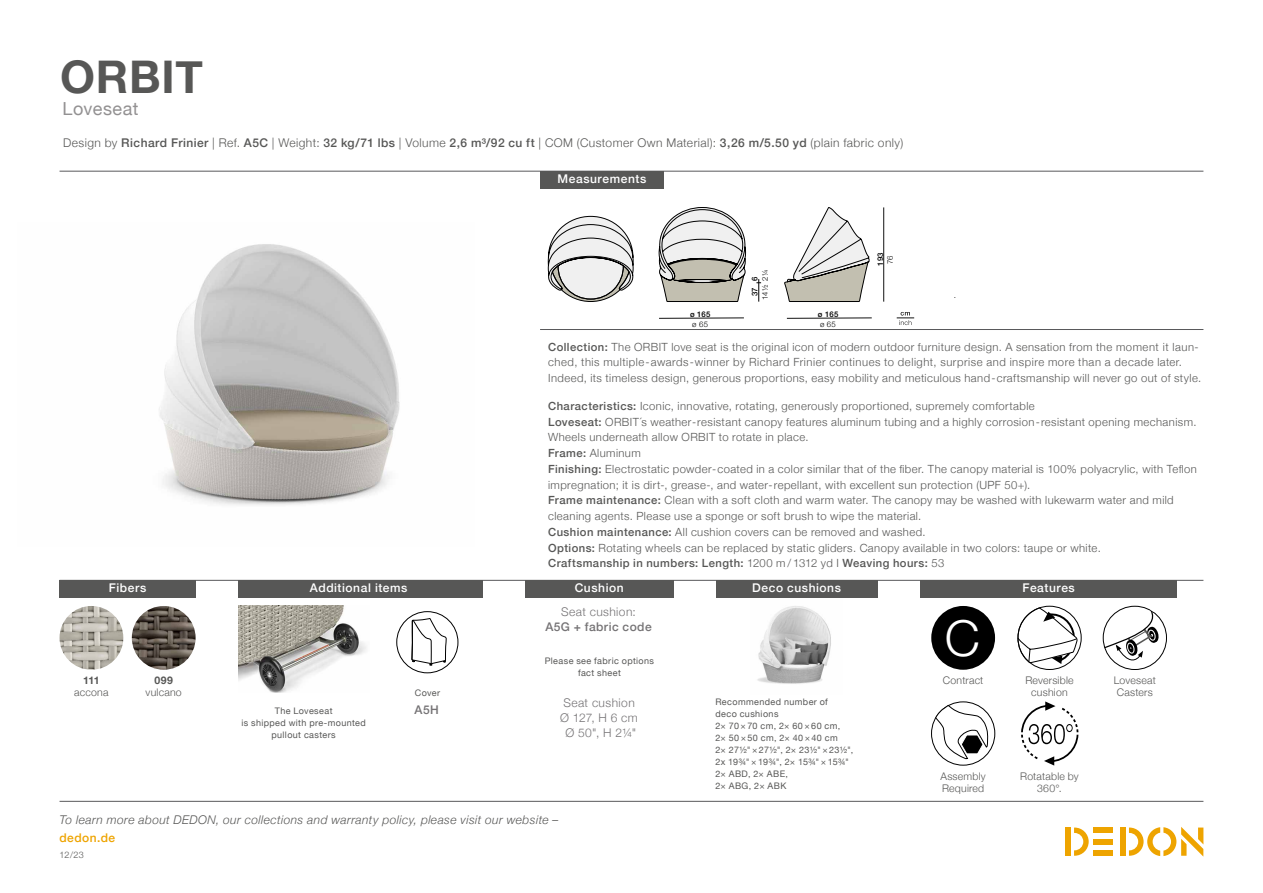
<style>
.page{position:relative;width:1263px;height:893px;background:#fff}
.page>*{position:absolute;margin:0;border:0;box-sizing:border-box;transform-origin:0 0}
.t1{font:300 49.8px "Helvetica Neue LT";color:#fff}
.t2{font:700 45px "Helvetica Neue";letter-spacing:.015em;color:#575756}
.t3{font:18px "Helvetica Neue";letter-spacing:.025em;color:#939192}
.t4{font:300 12px "Helvetica Neue";letter-spacing:.035em;color:#575756}
.t5{font:italic 300 12px "Helvetica Neue";letter-spacing:.035em;color:#575756}
.t6{font:500 12px "Helvetica Neue";letter-spacing:.045em;color:#fff}
.t7{font:300 12px/15px "Helvetica Neue";letter-spacing:.035em;color:#757375;text-align:center}
.t8{font:500 12px "Helvetica Neue";letter-spacing:.035em;color:#757375}
.t9{font:500 12px "Helvetica Neue";letter-spacing:.035em;color:#eea400}
.t10{font:300 11.25px/15.8px "Helvetica Neue";letter-spacing:.04em;color:#575756}
.t11{font:300 10.5px/12px "Helvetica Neue";letter-spacing:.02em;color:#575756}
.t12{font:700 10.5px "Helvetica Neue";letter-spacing:-.005em;color:#575756}
.t13{font:9px/12px "Helvetica Neue";letter-spacing:.045em;color:#575756;text-align:center}
.t14{font:300 9px "Helvetica Neue";color:#575756}
.t15{font:500 7.8px "Helvetica Neue";letter-spacing:.035em;color:#000}
.t16{font:300 7.8px "Helvetica Neue";letter-spacing:.015em;color:#000}
.s1{font-weight:500}
</style>
<div class="page">
<div style="left:1120px;top:827px;width:5px;height:29px;background:#eea400"></div>
<div style="left:1094px;top:827px;width:19px;height:6px;background:#eea400"></div>
<div style="left:1094px;top:850px;width:19px;height:6px;background:#eea400"></div>
<div style="left:1094px;top:839px;width:19px;height:5px;background:#eea400"></div>
<svg style="left:1074px;top:827px;width:15px;height:29px"></svg>
<div style="left:1065px;top:827px;width:6px;height:29px;background:#eea400"></div>
<svg style="left:1129px;top:827px;width:74px;height:29px"></svg>
<hr style="left:60px;top:801px;width:1143px;height:1px;background:#59595b">
<hr style="left:60px;top:580px;width:1143px;height:1px;background:#59595b">
<hr style="left:60px;top:171px;width:1143px;height:1px;background:#59595b">
<hr style="left:540px;top:329px;width:663px;height:1px;background:#59595b">
<div style="left:540px;top:171px;width:124px;height:17px;background:#575756"></div>
<div style="left:60px;top:580px;width:136px;height:17px;background:#575756"></div>
<img style="left:132px;top:606px;width:64px;height:64px;border-radius:32px">
<img style="left:60px;top:606px;width:63px;height:64px;border-radius:32px">
<div style="left:920px;top:580px;width:257px;height:17px;background:#575756"></div>
<svg style="left:1103px;top:606px;width:57px;height:64px"></svg>
<svg style="left:1018px;top:607px;width:61px;height:58px"></svg>
<div style="left:1018px;top:606px;width:63px;height:64px;border:1px solid #000;border-radius:50%"></div>
<div style="left:931px;top:606px;width:64px;height:64px;background:#000;border-radius:50%"></div>
<svg style="left:931px;top:702px;width:64px;height:63px"></svg>
<div style="left:931px;top:702px;width:64px;height:63px;border:1px solid #000;border-radius:50%"></div>
<svg style="left:935px;top:705px;width:53px;height:54px"></svg>
<svg style="left:1021px;top:701px;width:57px;height:65px"></svg>
<svg style="left:756px;top:279px;width:5px;height:23px"></svg>
<svg style="left:784px;top:207px;width:85px;height:95px"></svg>
<svg style="left:659px;top:207px;width:87px;height:95px"></svg>
<svg style="left:548px;top:216px;width:85px;height:86px"></svg>
<img style="left:757px;top:606px;width:74px;height:78px">
<div style="left:716px;top:580px;width:162px;height:18px;background:#575756"></div>
<img style="left:238px;top:606px;width:129px;height:87px">
<div style="left:238px;top:580px;width:245px;height:18px;background:#575756"></div>
<div style="left:525px;top:580px;width:149px;height:17px;background:#575756"></div>
<div style="left:396px;top:611px;width:62px;height:62px;border:1px solid #000;border-radius:50%"></div>
<svg style="left:411px;top:618px;width:36px;height:47px"></svg>
<svg style="left:897px;top:312px;width:17px;height:13px"></svg>
<hr style="left:883px;top:207px;width:1px;height:95px;background:#121212">
<hr style="left:659px;top:318px;width:85px;height:1px;background:#121212">
<hr style="left:787px;top:318px;width:85px;height:1px;background:#121212">
<img style="left:159px;top:244px;width:241px;height:261px">
<h2 class="t2" style="left:60px;top:41px;width:144px">ORBIT</h2>
<h3 class="t3" style="left:63px;top:96px;width:78px">Loveseat</h3>
<p class="t4" style="left:63px;top:133px;width:842px">Design by <span class="s1">Richard Frinier</span> | Ref. <span class="s1">A5C</span> | Weight: <span class="s1">32 kg/71 lbs</span> | Volume <span class="s1">2,6 m³/92 cu ft</span> | COM (Customer Own Material): <span class="s1">3,26 m/5.50 yd</span> (plain fabric only)</p>
<p class="t6" style="left:557px;top:169px;width:90px">Measurements</p>
<p class="t15" style="left:690px;top:308px;width:22px">ø 165</p>
<p class="t16" style="left:692px;top:318px;width:17px">ø 65</p>
<p class="t15" style="left:748px;top:296px;width:21px;rotate:-90deg">37 6</p>
<p class="t16" style="left:759px;top:300px;width:31px;rotate:-90deg">14½ 2¼</p>
<p class="t15" style="left:818px;top:308px;width:22px">ø 165</p>
<p class="t16" style="left:820px;top:318px;width:17px">ø 65</p>
<p class="t15" style="left:874px;top:266px;width:15px;rotate:-90deg">193</p>
<p class="t16" style="left:884px;top:264px;width:10px;rotate:-90deg">76</p>
<p class="t10" style="left:548px;top:338px;width:655px"><span class="s1">Collection:</span> The ORBIT love seat is the original icon of modern outdoor furniture design. A sensation from the moment it laun&shy;ched, this multiple-awards-winner by Richard Frinier continues to delight, surprise and inspire more than a decade later.<br>Indeed, its timeless design, generous proportions, easy mobility and meticulous hand-craftsmanship will never go out of style.</p>
<p class="t10" style="left:548px;top:397px;width:650px"><span class="s1">Characteristics:</span> Iconic, innovative, rotating, generously proportioned, supremely comfortable<br><span class="s1">Loveseat:</span> ORBIT´s weather-resistant canopy features aluminum tubing and a highly corrosion-resistant opening mechanism.<br>Wheels underneath allow ORBIT to rotate in place.<br><span class="s1">Frame:</span> Aluminum<br><span class="s1">Finishing:</span> Electrostatic powder-coated in a color similar that of the fiber. The canopy material is 100% polyacrylic, with Teflon impregnation; it is dirt-, grease-, and water-repellant, with excellent sun protection (UPF 50+).<br><span class="s1">Frame maintenance:</span> Clean with a soft cloth and warm water. The canopy may be washed with lukewarm water and mild cleaning agents. Please use a sponge or soft brush to wipe the material.<br><span class="s1">Cushion maintenance:</span> All cushion covers can be removed and washed.<br><span class="s1">Options:</span> Rotating wheels can be replaced by static gliders. Canopy available in two colors: taupe or white.<br><span class="s1">Craftsmanship in numbers: Length:</span> 1200 m / 1312 yd I <span class="s1">Weaving hours:</span> 53</p>
<p class="t6" style="left:109px;top:578px;width:39px">Fibers</p>
<p class="t6" style="left:310px;top:578px;width:99px">Additional items</p>
<p class="t6" style="left:575px;top:578px;width:50px">Cushion</p>
<p class="t6" style="left:752px;top:578px;width:90px">Deco cushions</p>
<p class="t6" style="left:1022px;top:578px;width:54px">Features</p>
<p class="t12" style="left:83px;top:672px;width:18px">111</p>
<p class="t11" style="left:74px;top:686px;width:36px">accona</p>
<p class="t12" style="left:155px;top:672px;width:20px">099</p>
<p class="t11" style="left:146px;top:686px;width:38px">vulcano</p>
<p class="t13" style="left:241px;top:706px;width:126px">The Loveseat<br>is shipped with pre-mounted pullout casters</p>
<p class="t13" style="left:415px;top:687px;width:27px">Cover</p>
<p class="t8" style="left:415px;top:700px;width:26px">A5H</p>
<p class="t7" style="left:561px;top:603px;width:76px">Seat cushion:</p>
<p class="t8" style="left:545px;top:617px;width:108px">A5G + fabric code</p>
<p class="t13" style="left:545px;top:656px;width:111px">Please see fabric options fact sheet</p>
<p class="t7" style="left:560px;top:695px;width:79px">Seat cushion<br>Ø 127, H 6 cm<br>Ø 50", H 2¼"</p>
<p class="t13" style="left:715px;top:696px;width:139px;text-align:left">Recommended number of<br>deco cushions<br>2× 70 × 70 cm, 2× 60 × 60 cm,<br>2× 50 × 50 cm, 2× 40 × 40 cm<br>2× 27½" × 27½", 2× 23½" × 23½",<br>2x 19¾" × 19¾", 2× 15¾" × 15¾"<br>2× ABD, 2× ABE,<br>2× ABG, 2× ABK</p>
<h1 class="t1" style="left:945px;top:607px;width:37px">C</h1>
<p class="t11" style="left:943px;top:674px;width:42px">Contract</p>
<p class="t11" style="left:940px;top:769px;width:47px">Assembly<br>Required</p>
<p class="t11" style="left:1025px;top:674px;width:50px;text-align:center">Reversible cushion</p>
<p class="t11" style="left:1020px;top:769px;width:60px;text-align:center">Rotatable by<br>360°.</p>
<p class="t11" style="left:1114px;top:674px;width:43px">Loveseat<br>Casters</p>
<p class="t5" style="left:60px;top:810px;width:500px">To learn more about DEDON, our collections and warranty policy, please visit our website –</p>
<p class="t9" style="left:60px;top:828px;width:57px">dedon.de</p>
<p class="t14" style="left:60px;top:848px;width:26px">12/23</p>
</div>
